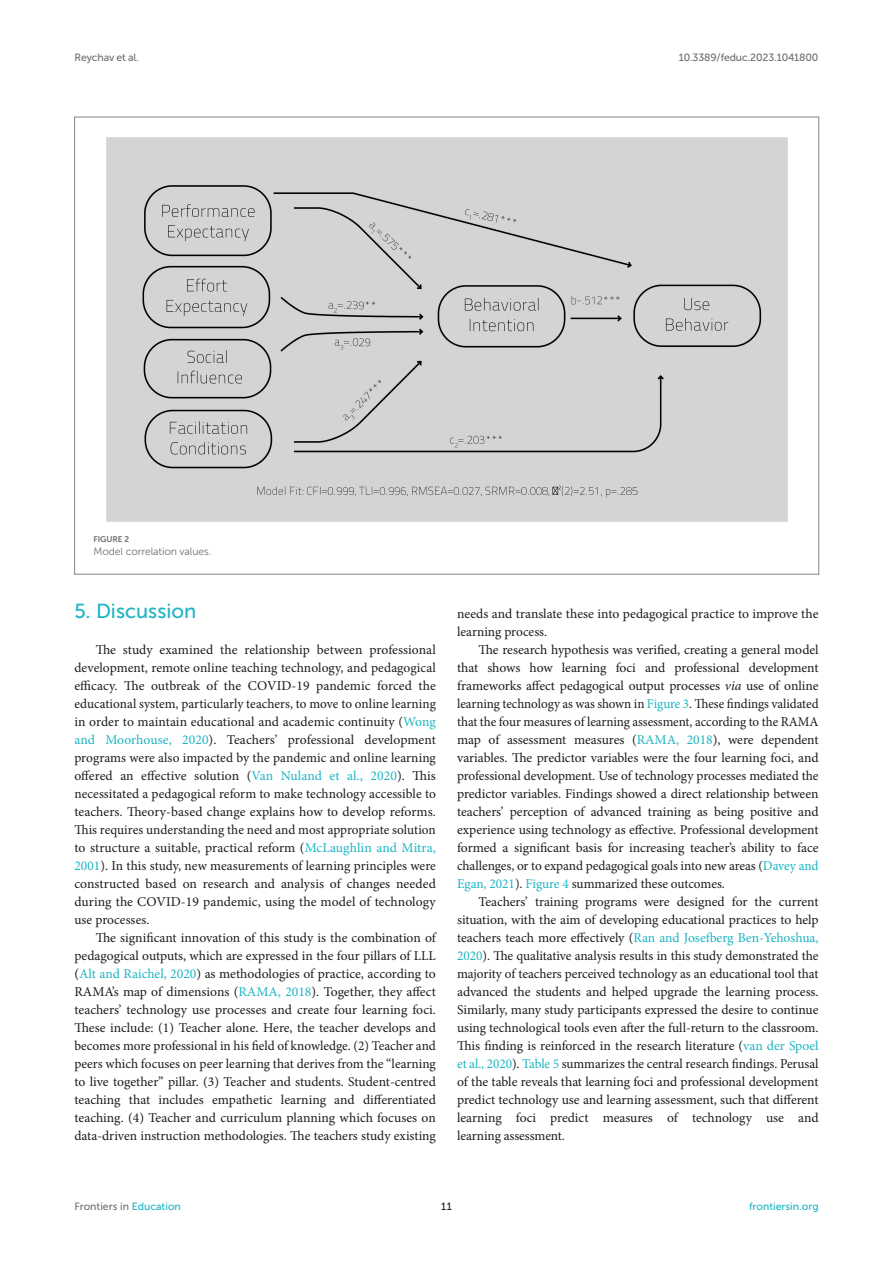
<style>
.page{position:relative;width:893px;height:1263px;background:#fff}
.page>*{position:absolute;margin:0;border:0;box-sizing:border-box;transform-origin:0 0}
.HEAD_1{font:20.25px "Museo Sans 500";color:#1db5c3}
.TEXT{font:13.5px/18px "Minion Pro";letter-spacing:-.005em;color:#1b1c1b;text-align:justify}
.TEXT_FLUSH{font:13.5px/18px "Minion Pro";letter-spacing:.005em;color:#1b1c1b;text-align:justify}
.t1{font:10.5px "Museo Sans 500";letter-spacing:-.015em;color:#706f70}
.FIG_LEG{font:10.5px "Museo Sans 300";letter-spacing:-.01em;color:#706f70}
.t2{font:10.5px "Museo Sans 500";color:#1db5c3}
.t3{font:10.5px "Museo Sans 500";color:#1b1c1b}
.FIG_HD{font:8.25px "Museo Sans 700";letter-spacing:-.01em;color:#706f70}
.s1{color:#1db5c3}
.s2{font-style:italic}
</style>
<div class="page">
<div style="left:106px;top:137px;width:682px;height:385px;background:#d3d5d4"></div>
<p class="t1" style="left:74px;top:51px;width:66px">Reychav et al.</p>
<p class="t1" style="left:679px;top:51px;width:141px">10.3389/feduc.2023.1041800</p>
<p class="FIG_HD" style="left:94px;top:534px;width:37px">FIGURE 2</p>
<p class="FIG_LEG" style="left:94px;top:546px;width:119px">Model correlation values.</p>
<p class="HEAD_1" style="left:74px;top:600px;width:123px">5. Discussion</p>
<p class="TEXT_FLUSH" style="left:74px;top:641px;width:363px;text-indent:21px">The study examined the relationship between professional development, remote online teaching technology, and pedagogical efficacy. The outbreak of the COVID-19 pandemic forced the educational system, particularly teachers, to move to online learning in order to maintain educational and academic continuity (<span class="s1">Wong and Moorhouse, 2020</span>). Teachers’ professional development programs were also impacted by the pandemic and online learning offered an effective solution (<span class="s1">Van Nuland et al., 2020</span>). This necessitated a pedagogical reform to make technology accessible to teachers. Theory-based change explains how to develop reforms.<br>This requires understanding the need and most appropriate solution to structure a suitable, practical reform (<span class="s1">McLaughlin and Mitra, 2001</span>). In this study, new measurements of learning principles were constructed based on research and analysis of changes needed during the COVID-19 pandemic, using the model of technology use processes.</p>
<p class="TEXT" style="left:74px;top:929px;width:363px;text-indent:21px">The significant innovation of this study is the combination of pedagogical outputs, which are expressed in the four pillars of LLL (<span class="s1">Alt and Raichel, 2020</span>) as methodologies of practice, according to RAMA’s map of dimensions (<span class="s1">RAMA, 2018</span>). Together, they affect teachers’ technology use processes and create four learning foci.<br>These include: (1) Teacher alone. Here, the teacher develops and becomes more professional in his field of knowledge. (2) Teacher and peers which focuses on peer learning that derives from the “learning to live together” pillar. (3) Teacher and students. Student-centred teaching that includes empathetic learning and differentiated teaching. (4) Teacher and curriculum planning which focuses on data-driven instruction methodologies. The teachers study existing</p>
<p class="TEXT" style="left:457px;top:605px;width:363px">needs and translate these into pedagogical practice to improve the learning process.</p>
<p class="TEXT" style="left:457px;top:641px;width:363px;text-indent:21px">The research hypothesis was verified, creating a general model that shows how learning foci and professional development frameworks affect pedagogical output processes <span class="s2">via</span> use of online learning technology as was shown in <span class="s1">Figure 3</span>. These findings validated that the four measures of learning assessment, according to the RAMA map of assessment measures (<span class="s1">RAMA, 2018</span>), were dependent variables. The predictor variables were the four learning foci, and professional development. Use of technology processes mediated the predictor variables. Findings showed a direct relationship between teachers’ perception of advanced training as being positive and experience using technology as effective. Professional development formed a significant basis for increasing teacher’s ability to face challenges, or to expand pedagogical goals into new areas (<span class="s1">Davey and Egan, 2021</span>). <span class="s1">Figure 4</span> summarized these outcomes.</p>
<p class="TEXT" style="left:457px;top:893px;width:363px;text-indent:21px">Teachers’ training programs were designed for the current situation, with the aim of developing educational practices to help teachers teach more effectively (<span class="s1">Ran and Josefberg Ben-Yehoshua, 2020</span>). The qualitative analysis results in this study demonstrated the majority of teachers perceived technology as an educational tool that advanced the students and helped upgrade the learning process.<br>Similarly, many study participants expressed the desire to continue using technological tools even after the full-return to the classroom.<br>This finding is reinforced in the research literature (<span class="s1">van der Spoel et al., 2020</span>). <span class="s1">Table 5</span> summarizes the central research findings. Perusal of the table reveals that learning foci and professional development predict technology use and learning assessment, such that different learning foci predict measures of technology use and learning assessment.</p>
<p class="t1" style="left:74px;top:1200px;width:108px">Frontiers in <span class="s1">Education</span></p>
<p class="t3" style="left:441px;top:1200px;width:12px">11</p>
<p class="t2" style="left:749px;top:1200px;width:71px">frontiersin.org</p>
</div>
